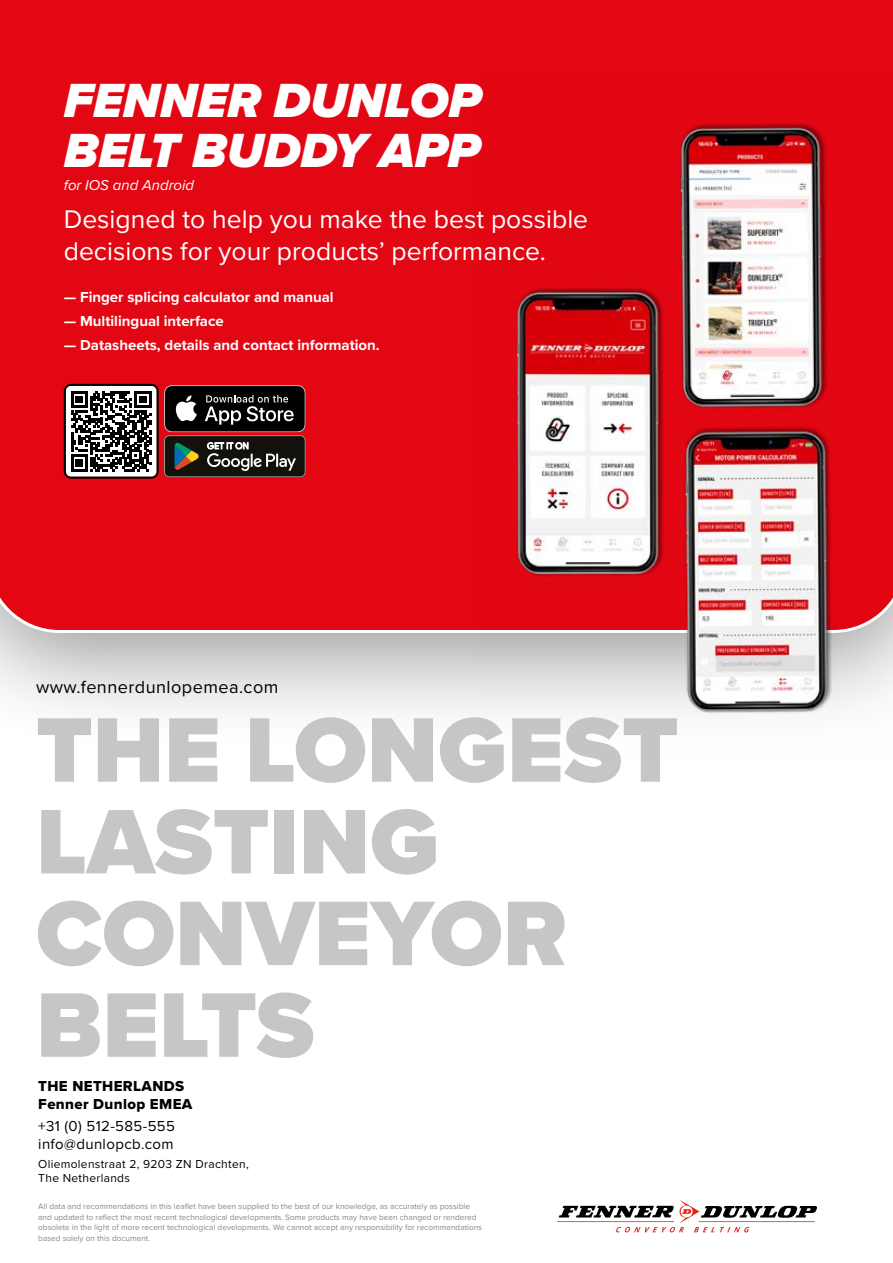
<style>
.page{position:relative;width:893px;height:1263px;background:#fff}
.page>*{position:absolute;margin:0;border:0;box-sizing:border-box;transform-origin:0 0}
.Body{font:900 95.1px/91.7px "Proxima Nova";color:#c6c6c6}
.t1{font:italic 900 49.8px/49.7px "Proxima Nova";color:#fff}
.t2{font:26.55px/31.5px "Proxima Nova";color:#fff}
.t3{font:18.15px "Proxima Nova";letter-spacing:.025em;color:#000}
.t4{font:700 15px "Proxima Nova";color:#fff}
.t5{font:15px/18px "Proxima Nova";letter-spacing:.025em;color:#000}
.t6{font:15px/18px "Proxima Nova Extrabld";letter-spacing:.025em;color:#000}
.t7{font:italic 14.85px "Proxima Nova";color:#fff}
.t8{font:12px/14.4px "Proxima Nova";letter-spacing:.025em;color:#000}
.Disclaimer-datasheet{font:8.25px/10.5px "Proxima Nova";color:#878787}
</style>
<div class="page">
<div style="left:0;top:0;width:893px;height:749px;background:#000;opacity:.42"></div>
<div style="left:0;top:0;width:893px;height:633px;background:#e30613"></div>
<hr style="left:557px;top:1221px;width:117px;height:1px;background:#e1261d">
<svg style="left:559px;top:1200px;width:258px;height:32px"></svg>
<div style="left:65px;top:385px;width:93px;height:93px;background:#fff;border-radius:6px"></div>
<svg style="left:71px;top:391px;width:81px;height:81px"></svg>
<div style="left:64px;top:384px;width:95px;height:95px;border:2px solid #000;border-radius:6px"></div>
<svg style="left:154px;top:425px;width:162px;height:63px;background:#d8121e"></svg>
<svg style="left:164px;top:385px;width:142px;height:92px;background:#3b322f"></svg>
<img style="left:478px;top:78px;width:415px;height:671px">
<p class="t1" style="left:64px;top:76px;width:419px">FENNER DUNLOP<br>BELT BUDDY APP</p>
<p class="t7" style="left:64px;top:174px;width:132px">for IOS and Android</p>
<p class="t2" style="left:64px;top:202px;width:526px">Designed to help you make the best possible decisions for your products’ performance.</p>
<p class="t4" style="left:64px;top:286px;width:271px">— Finger splicing calculator and manual</p>
<p class="t4" style="left:64px;top:310px;width:162px">— Multilingual interface</p>
<p class="t4" style="left:64px;top:334px;width:317px">— Datasheets, details and contact information.</p>
<p class="t3" style="left:36px;top:673px;width:244px">www.fennerdunlopemea.com</p>
<p class="Body" style="left:36px;top:703px;width:644px">THE LONGEST<br>LASTING<br>CONVEYOR<br>BELTS</p>
<p class="t6" style="left:38px;top:1077px;width:156px">THE NETHERLANDS<br>Fenner Dunlop EMEA</p>
<p class="t5" style="left:38px;top:1116px;width:138px">+31 (0) 512-585-555 info@dunlopcb.com</p>
<p class="t8" style="left:38px;top:1156px;width:212px">Oliemolenstraat 2, 9203 ZN Drachten,<br>The Netherlands</p>
<p class="Disclaimer-datasheet" style="left:38px;top:1201px;width:445px">All data and recommendations in this leaflet have been supplied to the best of our knowledge, as accurately as possible and updated to reflect the most recent technological developments. Some products may have been changed or rendered obsolete in the light of more recent technological developments. We cannot accept any responsibility for recommendations based solely on this document.</p>
</div>
